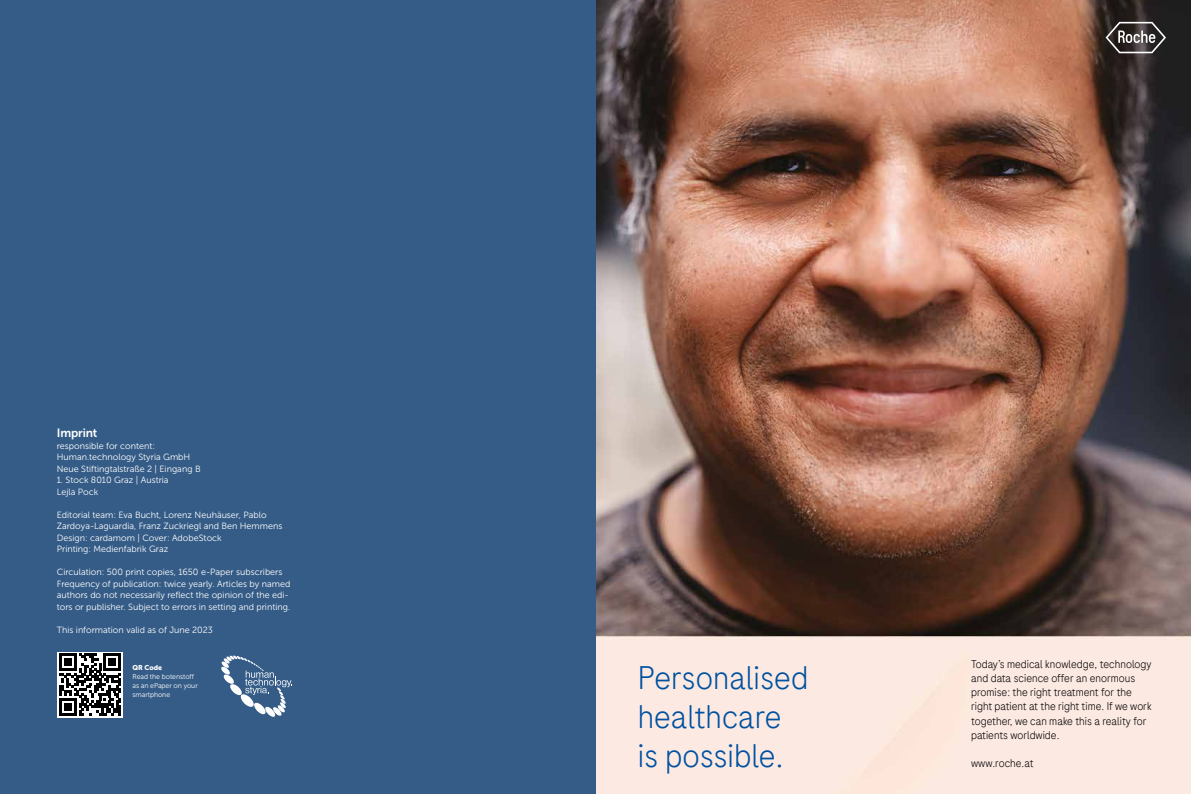
<style>
.page{position:relative;width:1191px;height:794px;background:#fff}
.page>*{position:absolute;margin:0;border:0;box-sizing:border-box;transform-origin:0 0}
.t1{font:300 32.5px/39px "Roche Sans";color:#0051a0}
.t2{font:12px "Museo Sans 700";letter-spacing:-.01em;color:#fff}
.t3{font:300 11.2px/14.2px "Roche Sans";color:#000}
.t4{font:9px/11.5px "Museo Sans 300";color:#fff}
.t5{font:7px/9px "Museo Sans 300";letter-spacing:-.01em;color:#fff}
.t6{font:7px "Museo Sans 900";letter-spacing:-.01em;color:#fff}
</style>
<div class="page">
<img style="left:595px;top:0;width:596px;height:794px">
<svg style="left:1105px;top:22px;width:61px;height:31px;background:#5a5554"></svg>
<div style="left:0;top:0;width:595px;height:794px;background:#355c87"></div>
<svg style="left:57px;top:652px;width:66px;height:65px"></svg>
<svg style="left:59px;top:653px;width:62px;height:62px;background:#656565"></svg>
<svg style="left:221px;top:655px;width:71px;height:62px"></svg>
<h2 class="t2" style="left:57px;top:426px;width:42px">Imprint</h2>
<p class="t4" style="left:57px;top:440px;width:145px">responsible for content:<br>Human.technology Styria GmbH<br>Neue Stiftingtalstraße 2 | Eingang B</p>
<p class="t4" style="left:57px;top:474px;width:113px">1. Stock 8010 Graz | Austria<br>Lejla Pock</p>
<p class="t4" style="left:57px;top:509px;width:227px">Editorial team: Eva Bucht, Lorenz Neuhäuser, Pablo Zardoya-Laguardia, Franz Zuckriegl and Ben Hemmens Design: cardamom | Cover: AdobeStock<br>Printing: Medienfabrik Graz</p>
<p class="t4" style="left:57px;top:566px;width:235px">Circulation: 500 print copies, 1650 e-Paper subscribers Frequency of publication: twice yearly. Articles by named authors do not necessarily reflect the opinion of the edi&shy;tors or publisher. Subject to errors in setting and printing.</p>
<p class="t4" style="left:57px;top:624px;width:158px">This information valid as of June 2023</p>
<p class="t6" style="left:133px;top:663px;width:31px">QR Code</p>
<p class="t5" style="left:133px;top:671px;width:67px">Read the botenstoff as an ePaper on your smartphone</p>
<h1 class="t1" style="left:637px;top:657px;width:172px">Personalised healthcare is possible.</h1>
<p class="t3" style="left:971px;top:656px;width:182px">Today’s medical knowledge, technology and data science offer an enormous promise: the right treatment for the right patient at the right time. If we work together, we can make this a reality for patients worldwide.</p>
<p class="t3" style="left:971px;top:756px;width:64px">www.roche.at</p>
</div>
